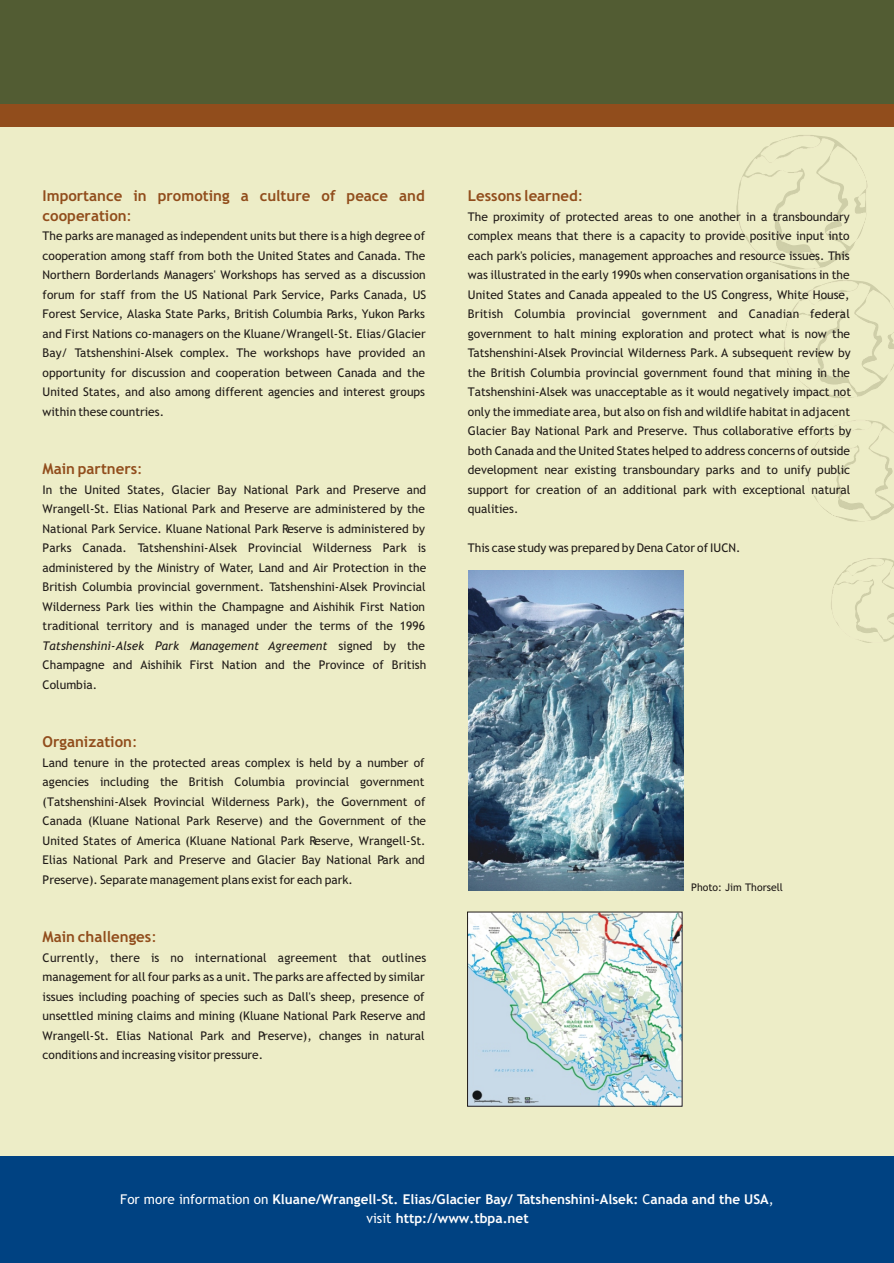
<style>
.page{position:relative;width:894px;height:1263px;background:#ededc7}
.page>*{position:absolute;margin:0;border:0;box-sizing:border-box;transform-origin:0 0}
.t1{font:700 15px/19.5px "Trebuchet MS";color:#914d1c}
.t2{font:700 13.5px/18.9px "Trebuchet MS";color:#fff;text-align:center}
.t3{font:12px/19.5px "Trebuchet MS";color:#1f1a17}
.t4{font:10.5px "Trebuchet MS";color:#1f1a17}
.s1{font-weight:400}
.s2{font-style:italic}
</style>
<div class="page">
<div style="left:0;top:0;width:894px;height:113px;background:#525c33"></div>
<div style="left:0;top:104px;width:894px;height:23px;background:#914d1c"></div>
<div style="left:0;top:1156px;width:894px;height:107px;background:#004282"></div>
<img style="left:800px;top:135px;width:66px;height:111px">
<img style="left:840px;top:280px;width:54px;height:97px">
<img style="left:856px;top:420px;width:38px;height:84px">
<img style="left:871px;top:558px;width:23px;height:70px">
<img style="left:469px;top:570px;width:214px;height:321px">
<img style="left:469px;top:914px;width:211px;height:190px">
<p class="t1" style="left:43px;top:187px;width:384px">Importance in promoting a culture of peace and cooperation<span class="s1">:</span></p>
<p class="t3" style="left:43px;top:227px;width:385px;text-align:justify">The parks are managed as independent units but there is a high degree of cooperation among staff from both the United States and Canada. The Northern Borderlands Managers' Workshops has served as a discussion forum for staff from the US National Park Service, Parks Canada, US Forest Service, Alaska State Parks, British Columbia Parks, Yukon Parks and First Nations co-managers on the Kluane/Wrangell-St. Elias/Glacier Bay/ Tatshenshini-Alsek complex. The workshops have provided an opportunity for discussion and cooperation between Canada and the United States, and also among different agencies and interest groups within these countries.</p>
<p class="t1" style="left:43px;top:460px;width:102px">Main partners<span class="s1">:</span></p>
<p class="t3" style="left:43px;top:481px;width:385px;text-align:justify">In the United States, Glacier Bay National Park and Preserve and Wrangell-St. Elias National Park and Preserve are administered by the National Park Service. Kluane National Park Reserve is administered by Parks Canada. Tatshenshini-Alsek Provincial Wilderness Park is administered by the Ministry of Water, Land and Air Protection in the British Columbia provincial government. Tatshenshini-Alsek Provincial Wilderness Park lies within the Champagne and Aishihik First Nation traditional territory and is managed under the terms of the 1996<br><span class="s2">Tatshenshini-Alsek Park Management Agreement</span> signed by the Champagne and Aishihik First Nation and the Province of British Columbia.</p>
<p class="t1" style="left:43px;top:733px;width:96px">Organization<span class="s1">:</span></p>
<p class="t3" style="left:43px;top:754px;width:385px">Land tenure in the protected areas complex is held by a number of agencies including the British Columbia provincial government (Tatshenshini-Alsek Provincial Wilderness Park), the Government of Canada (Kluane National Park Reserve) and the Government of the United States of America (Kluane National Park Reserve, Wrangell-St.<br>Elias National Park and Preserve and Glacier Bay National Park and Preserve). Separate management plans exist for each park.</p>
<p class="t1" style="left:43px;top:928px;width:116px">Main challenges<span class="s1">:</span></p>
<p class="t3" style="left:43px;top:949px;width:385px">Currently, there is no international agreement that outlines management for all four parks as a unit. The parks are affected by similar issues including poaching of species such as Dall's sheep, presence of unsettled mining claims and mining (Kluane National Park Reserve and Wrangell-St. Elias National Park and Preserve), changes in natural conditions and increasing visitor pressure.</p>
<p class="t1" style="left:468px;top:187px;width:117px">Lessons learned<span class="s1">:</span></p>
<p class="t3" style="left:468px;top:208px;width:385px">The proximity of protected areas to one another in a transboundary complex means that there is a capacity to provide positive input into each park's policies, management approaches and resource issues. This was illustrated in the early 1990s when conservation organisations in the United States and Canada appealed to the US Congress, White House, British Columbia provincial government and Canadian federal government to halt mining exploration and protect what is now the Tatshenshini-Alsek Provincial Wilderness Park. A subsequent review by the British Columbia provincial government found that mining in the Tatshenshini-Alsek was unacceptable as it would negatively impact not only the immediate area, but also on fish and wildlife habitat in adjacent Glacier Bay National Park and Preserve. Thus collaborative efforts by both Canada and the United States helped to address concerns of outside development near existing transboundary parks and to unify public support for creation of an additional park with exceptional natural qualities.</p>
<p class="t3" style="left:468px;top:539px;width:274px">This case study was prepared by Dena Cator of IUCN.</p>
<p class="t4" style="left:691px;top:884px;width:93px">Photo: Jim Thorsell</p>
<p class="t2" style="left:120px;top:1191px;width:655px"><span class="s1">For more information on</span> Kluane/Wrangell-St. Elias/Glacier Bay/ Tatshenshini-Alsek: <span class="s1">C</span>anada and the USA<span class="s1">, visit</span> http://www.tbpa.net</p>
</div>
